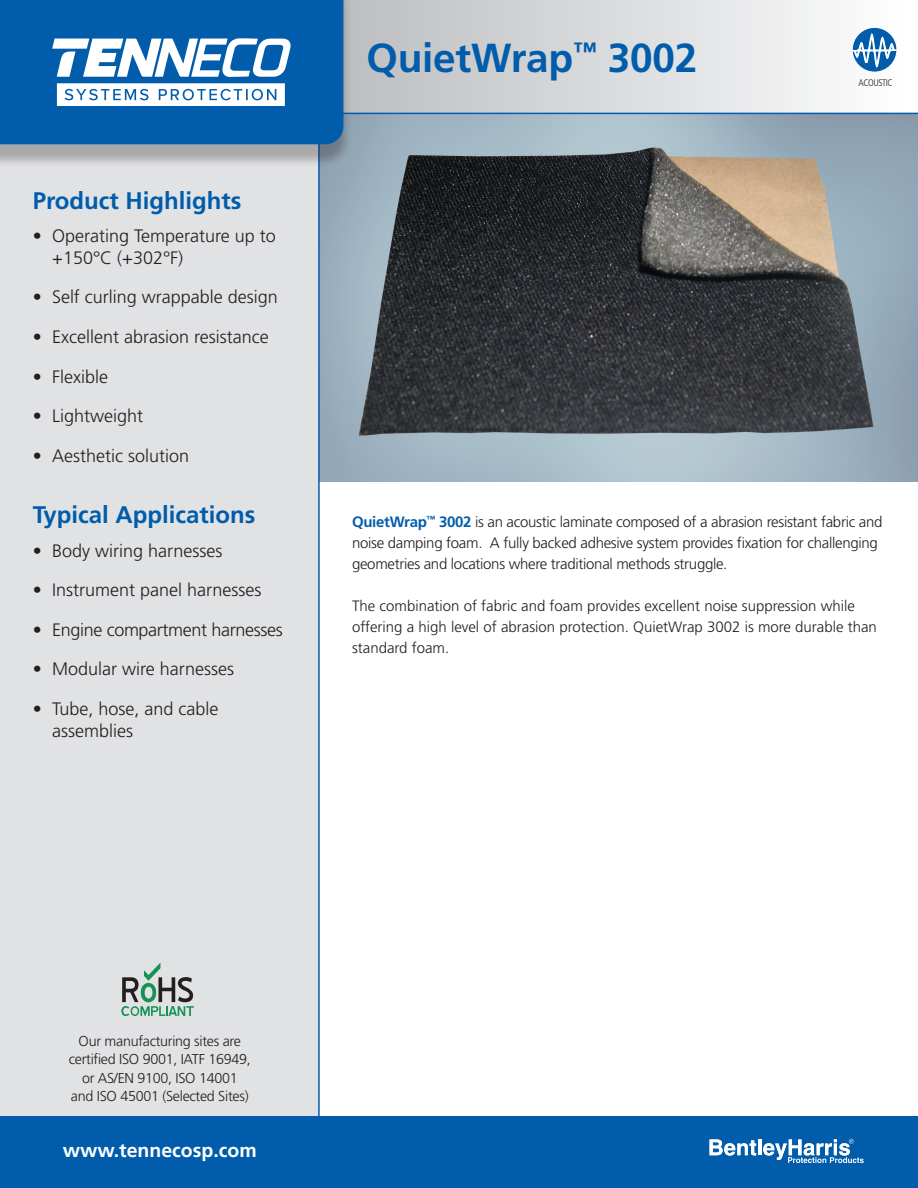
<style>
.page{position:relative;width:918px;height:1188px;background:#fff}
.page>*{position:absolute;margin:0;border:0;box-sizing:border-box;transform-origin:0 0}
.Product_Name{font:700 40.5px "Frutiger LT Pro";letter-spacing:-.005em;color:#015dab}
.Sidebar_Head{font:700 24px "Frutiger LT Pro";color:#015dab}
.t1{font:700 19.5px "Frutiger LT Pro";color:#fff}
.Sidebar_Bullet{font:300 18px/21.6px "Frutiger LT Pro";color:#231f20}
.Sidebar_Bullet-2{font:300 18px "Frutiger LT Pro";letter-spacing:-.02em;color:#231f20}
.Body{font:300 15px/21px "Frutiger LT Pro";letter-spacing:-.02em;color:#231f20}
.Body-2{font:300 15px/21px "Frutiger LT Pro";color:#231f20}
.t2{font:300 14.25px/18.3px "Frutiger";letter-spacing:-.02em;color:#231f20;text-align:center}
.t3{font:300 condensed 9.45px "Frutiger";letter-spacing:-.04em;color:#231f20}
.s1{font-weight:700;color:#015dab}
</style>
<div class="page">
<img style="left:320px;top:114px;width:598px;height:368px">
<div style="left:0;top:168px;width:320px;height:948px;background:#e1e2e4"></div>
<svg style="left:352px;top:0;width:566px;height:114px"></svg>
<div style="left:0;top:0;width:352px;height:168px;background:#231f20;opacity:.3"></div>
<div style="left:0;top:0;width:343px;height:144px;background:#015dab"></div>
<div style="left:0;top:1116px;width:918px;height:72px;background:#015dab"></div>
<svg style="left:121px;top:963px;width:73px;height:53px;background:#a3b6ae"></svg>
<svg style="left:852px;top:27px;width:45px;height:45px"></svg>
<svg style="left:852px;top:28px;width:45px;height:39px"></svg>
<svg style="left:710px;top:1139px;width:46px;height:17px"></svg>
<hr style="left:758px;top:1139px;width:3px;height:16px;background:#fff">
<svg style="left:763px;top:1139px;width:101px;height:24px"></svg>
<svg style="left:52px;top:38px;width:239px;height:39px"></svg>
<svg style="left:57px;top:83px;width:228px;height:23px"></svg>
<p class="Sidebar_Head" style="left:33px;top:186px;width:210px">Product Highlights</p>
<p class="Sidebar_Bullet" style="left:52px;top:225px;width:225px;text-indent:-20px">• Operating Temperature up to +150°C (+302°F)</p>
<p class="Sidebar_Bullet" style="left:33px;top:286px;width:247px">• Self curling wrappable design</p>
<p class="Sidebar_Bullet" style="left:33px;top:326px;width:238px">• Excellent abrasion resistance</p>
<p class="Sidebar_Bullet" style="left:33px;top:366px;width:77px">• Flexible</p>
<p class="Sidebar_Bullet" style="left:33px;top:405px;width:112px">• Lightweight</p>
<p class="Sidebar_Bullet" style="left:33px;top:445px;width:158px">• Aesthetic solution</p>
<p class="Sidebar_Head" style="left:33px;top:500px;width:224px">Typical Applications</p>
<p class="Sidebar_Bullet" style="left:33px;top:540px;width:191px">• Body wiring harnesses</p>
<p class="Sidebar_Bullet" style="left:33px;top:579px;width:230px">• Instrument panel harnesses</p>
<p class="Sidebar_Bullet-2" style="left:33px;top:619px;width:252px">• Engine compartment harnesses</p>
<p class="Sidebar_Bullet" style="left:33px;top:658px;width:203px">• Modular wire harnesses</p>
<p class="Sidebar_Bullet" style="left:52px;top:698px;width:168px;text-indent:-20px">• Tube, hose, and cable assemblies</p>
<p class="Product_Name" style="left:366px;top:34px;width:332px">QuietWrap<sup>™</sup> 3002</p>
<p class="t3" style="left:859px;top:77px;width:36px">ACOUSTIC</p>
<p class="Body" style="left:352px;top:511px;width:532px"><span class="s1">QuietWrap</span><sup>™</sup> <span class="s1">3002</span> is an acoustic laminate composed of a abrasion resistant fabric and noise damping foam. A fully backed adhesive system provides fixation for challenging geometries and locations where traditional methods struggle.</p>
<p class="Body-2" style="left:352px;top:595px;width:526px">The combination of fabric and foam provides excellent noise suppression while offering a high level of abrasion protection. QuietWrap 3002 is more durable than standard foam.</p>
<p class="t2" style="left:69px;top:1032px;width:183px">Our manufacturing sites are certified ISO 9001, IATF 16949, or AS/EN 9100, ISO 14001<br>and ISO 45001 (Selected Sites)</p>
<p class="t1" style="left:63px;top:1139px;width:195px">www.tennecosp.com</p>
</div>
